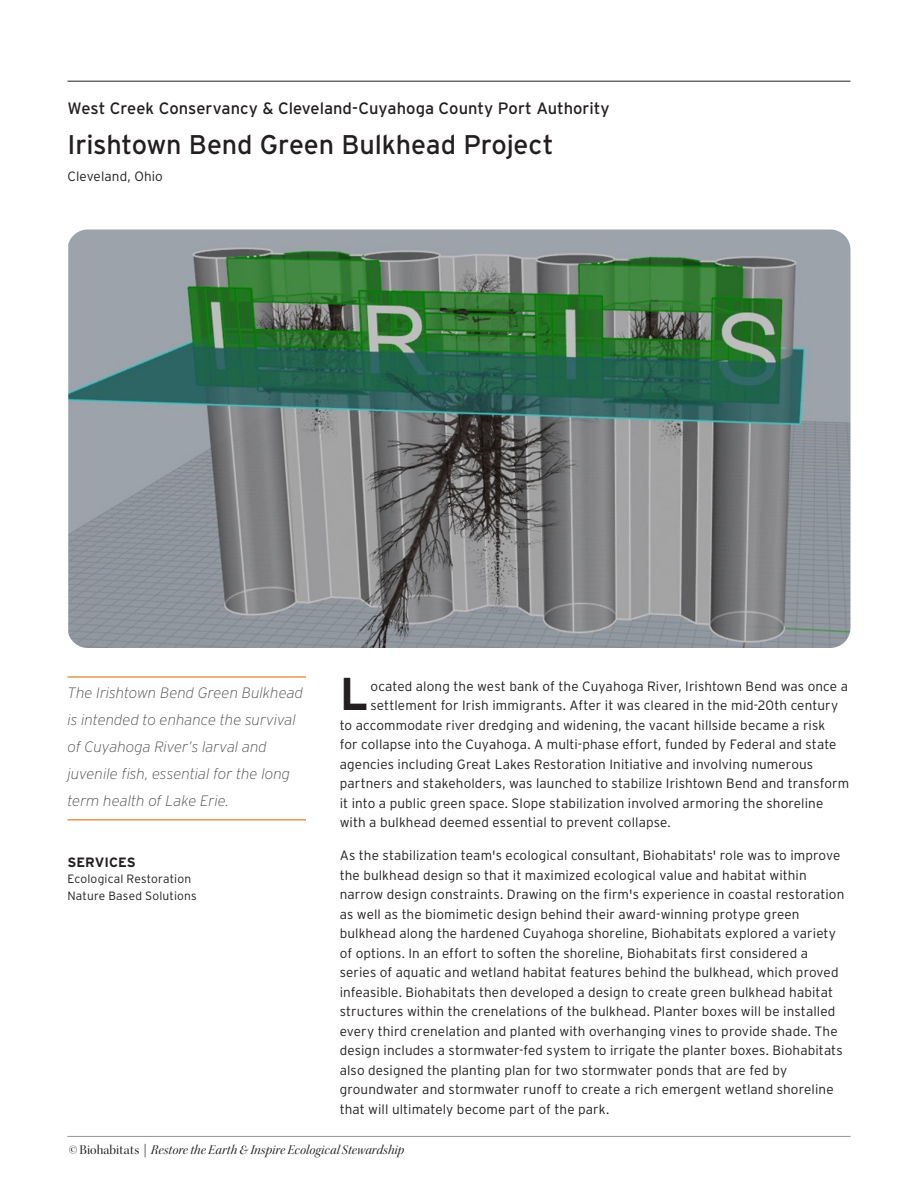
<style>
.page{position:relative;width:918px;height:1188px;background:#fff}
.page>*{position:absolute;margin:0;border:0;box-sizing:border-box;transform-origin:0 0}
.Text_1{font:700 45.9px "Interstate";color:#231f20}
.Head_1{font:27px "Interstate";letter-spacing:-.005em;color:#231f20}
.Head_3{font:16.5px "Interstate";color:#231f20}
.Wow_w_rule{font:italic 200 15px/27px "Interstate";color:#4b4c4d}
.text_2{font:300 13.5px/19.5px "Interstate";letter-spacing:.01em;color:#231f20}
.Text_1-2{font:300 13.5px "Interstate";letter-spacing:.01em;color:#231f20}
.t1{font:13.5px "Kepler Std It Disp";letter-spacing:.01em;color:#231f20}
.Subhead_1{font:700 13.5px "Interstate";letter-spacing:.005em;color:#231f20}
.Sidebar_text-no_spac{font:300 12px "Interstate";letter-spacing:.015em;color:#231f20}
.s1{font-family:"Kepler Std Disp"}
</style>
<div class="page">
<hr style="left:68px;top:81px;width:782px;height:1px;background:#231f20">
<hr style="left:68px;top:1136px;width:782px;height:1px;background:#939598">
<img style="left:68px;top:230px;width:782px;height:418px">
<hr style="left:68px;top:676px;width:238px;height:2px;background:#de761b">
<hr style="left:68px;top:819px;width:238px;height:1px;background:#de761b">
<p class="Head_3" style="left:68px;top:99px;width:544px">West Creek Conservancy &amp; Cleveland-Cuyahoga County Port Authority</p>
<p class="Head_1" style="left:68px;top:130px;width:488px">Irishtown Bend Green Bulkhead Project</p>
<p class="text_2" style="left:68px;top:167px;width:97px">Cleveland, Ohio</p>
<p class="Wow_w_rule" style="left:68px;top:679px;width:237px">The Irishtown Bend Green Bulkhead is intended to enhance the survival of Cuyahoga River’s larval and juvenile fish, essential for the long term health of Lake Erie.</p>
<p class="Subhead_1" style="left:68px;top:854px;width:70px">SERVICES</p>
<p class="Sidebar_text-no_spac" style="left:68px;top:872px;width:125px">Ecological Restoration</p>
<p class="Sidebar_text-no_spac" style="left:68px;top:889px;width:131px">Nature Based Solutions</p>
<p class="Text_1" style="left:340px;top:668px;width:30px">L</p>
<p class="Text_1-2" style="left:371px;top:678px;width:479px">ocated along the west bank of the Cuyahoga River, Irishtown Bend was once a</p>
<p class="Text_1-2" style="left:371px;top:698px;width:469px">settlement for Irish immigrants. After it was cleared in the mid-20th century</p>
<p class="Text_1-2" style="left:340px;top:717px;width:487px">to accommodate river dredging and widening, the vacant hillside became a risk</p>
<p class="Text_1-2" style="left:340px;top:737px;width:498px">for collapse into the Cuyahoga. A multi-phase effort, funded by Federal and state</p>
<p class="Text_1-2" style="left:340px;top:756px;width:475px">agencies including Great Lakes Restoration Initiative and involving numerous</p>
<p class="Text_1-2" style="left:340px;top:776px;width:511px">partners and stakeholders, was launched to stabilize Irishtown Bend and transform</p>
<p class="Text_1-2" style="left:340px;top:795px;width:485px">it into a public green space. Slope stabilization involved armoring the shoreline</p>
<p class="Text_1-2" style="left:340px;top:815px;width:333px">with a bulkhead deemed essential to prevent collapse.</p>
<p class="text_2" style="left:340px;top:846px;width:506px">As the stabilization team's ecological consultant, Biohabitats' role was to improve the bulkhead design so that it maximized ecological value and habitat within narrow design constraints. Drawing on the firm's experience in coastal restoration as well as the biomimetic design behind their award-winning protype green bulkhead along the hardened Cuyahoga shoreline, Biohabitats explored a variety of options. In an effort to soften the shoreline, Biohabitats first considered a series of aquatic and wetland habitat features behind the bulkhead, which proved infeasible. Biohabitats then developed a design to create green bulkhead habitat structures within the crenelations of the bulkhead. Planter boxes will be installed every third crenelation and planted with overhanging vines to provide shade. The design includes a stormwater-fed system to irrigate the planter boxes. Biohabitats also designed the planting plan for two stormwater ponds that are fed by groundwater and stormwater runoff to create a rich emergent wetland shoreline that will ultimately become part of the park.</p>
<p class="t1" style="left:69px;top:1142px;width:337px"><span class="s1">© Biohabitats |</span> Restore the Earth &amp; Inspire Ecological Stewardship</p>
</div>
